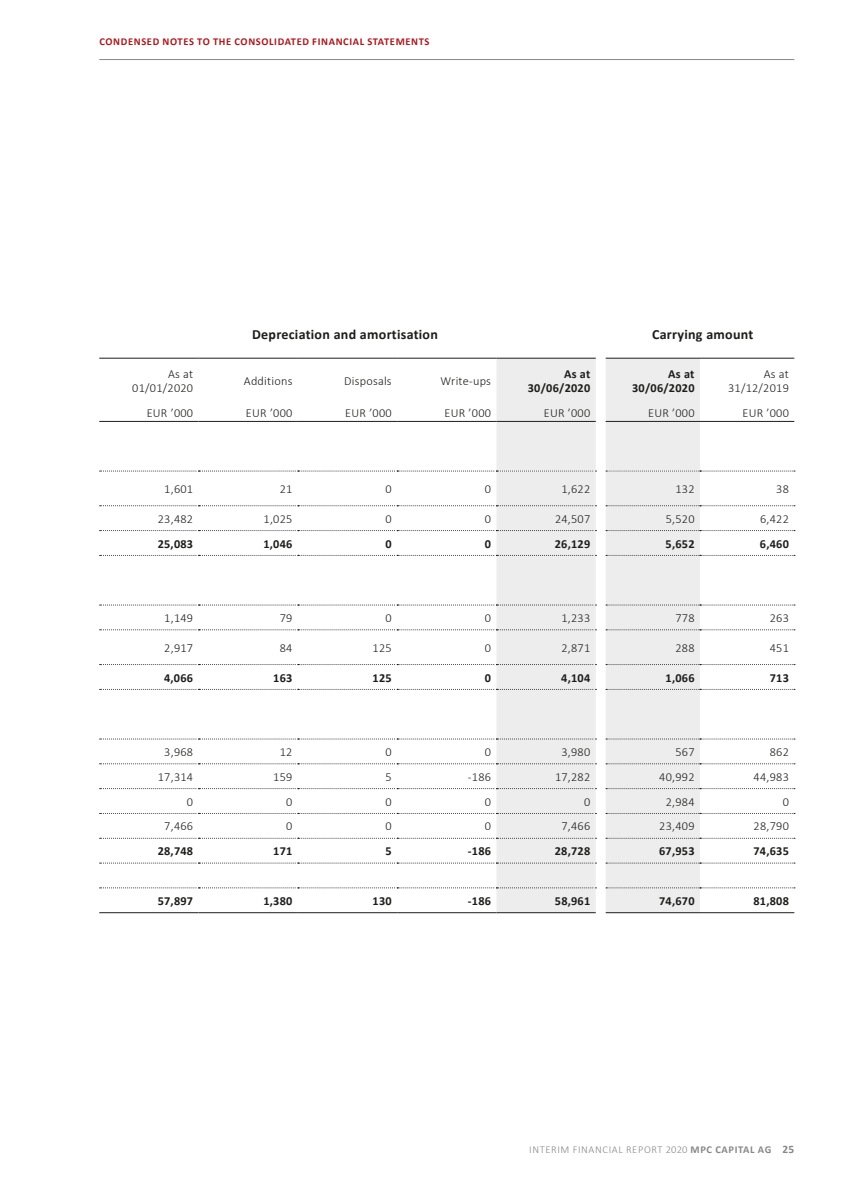
<style>
.page{position:relative;width:844px;height:1191px;background:#fff}
.page>*{position:absolute;margin:0;border:0;box-sizing:border-box;transform-origin:0 0}
.t1{font:700 14px "Calibri";letter-spacing:.02em;color:#1d1d1b}
.t2{font:300 12.25px/14.7px "Calibri";letter-spacing:.02em;color:#1d1d1b;text-align:right}
.t3{font:700 12.25px/14.7px "Calibri";letter-spacing:.02em;color:#1d1d1b;text-align:right}
.t4{font:700 10.5px "Calibri";letter-spacing:.06em;color:#ab191f}
.t5{font:300 10.5px "Calibri";letter-spacing:.06em;color:#878787}
.s1{font-weight:700}
.s2{font-weight:700;font-size:11.38px}
</style>
<div class="page">
<hr style="left:99px;top:59px;width:695px;height:1px;background:#878787">
<div style="left:496px;top:358px;width:203px;height:554px;background:#ededed"></div>
<hr style="left:99px;top:358px;width:99px;height:1px;background:#1d1d1b">
<hr style="left:198px;top:358px;width:100px;height:1px;background:#1d1d1b">
<hr style="left:298px;top:358px;width:99px;height:1px;background:#1d1d1b">
<hr style="left:397px;top:358px;width:99px;height:1px;background:#1d1d1b">
<hr style="left:496px;top:358px;width:99px;height:1px;background:#1d1d1b">
<hr style="left:605px;top:358px;width:94px;height:1px;background:#1d1d1b">
<hr style="left:699px;top:358px;width:95px;height:1px;background:#1d1d1b">
<hr style="left:99px;top:421px;width:99px;height:1px;background:#1d1d1b">
<hr style="left:198px;top:421px;width:100px;height:1px;background:#1d1d1b">
<hr style="left:298px;top:421px;width:99px;height:1px;background:#1d1d1b">
<hr style="left:397px;top:421px;width:99px;height:1px;background:#1d1d1b">
<hr style="left:496px;top:421px;width:99px;height:1px;background:#1d1d1b">
<hr style="left:605px;top:421px;width:94px;height:1px;background:#1d1d1b">
<hr style="left:699px;top:421px;width:95px;height:1px;background:#1d1d1b">
<svg style="left:100px;top:471px;width:496px;height:1px"></svg>
<svg style="left:606px;top:471px;width:188px;height:1px"></svg>
<svg style="left:100px;top:505px;width:496px;height:1px"></svg>
<svg style="left:606px;top:505px;width:188px;height:1px"></svg>
<svg style="left:100px;top:530px;width:496px;height:1px"></svg>
<svg style="left:606px;top:530px;width:188px;height:1px"></svg>
<svg style="left:100px;top:555px;width:496px;height:1px"></svg>
<svg style="left:606px;top:555px;width:188px;height:1px"></svg>
<svg style="left:100px;top:605px;width:496px;height:1px"></svg>
<svg style="left:606px;top:605px;width:188px;height:1px"></svg>
<svg style="left:100px;top:629px;width:496px;height:1px"></svg>
<svg style="left:606px;top:629px;width:188px;height:1px"></svg>
<svg style="left:100px;top:664px;width:496px;height:1px"></svg>
<svg style="left:606px;top:664px;width:188px;height:1px"></svg>
<svg style="left:100px;top:689px;width:496px;height:1px"></svg>
<svg style="left:606px;top:689px;width:188px;height:1px"></svg>
<svg style="left:100px;top:738px;width:496px;height:1px"></svg>
<svg style="left:606px;top:738px;width:188px;height:1px"></svg>
<svg style="left:100px;top:763px;width:496px;height:1px"></svg>
<svg style="left:606px;top:763px;width:188px;height:1px"></svg>
<svg style="left:100px;top:788px;width:496px;height:1px"></svg>
<svg style="left:606px;top:788px;width:188px;height:1px"></svg>
<svg style="left:100px;top:813px;width:496px;height:1px"></svg>
<svg style="left:606px;top:813px;width:188px;height:1px"></svg>
<svg style="left:100px;top:838px;width:496px;height:1px"></svg>
<svg style="left:606px;top:838px;width:188px;height:1px"></svg>
<svg style="left:100px;top:862px;width:496px;height:1px"></svg>
<svg style="left:606px;top:862px;width:188px;height:1px"></svg>
<svg style="left:100px;top:887px;width:496px;height:1px"></svg>
<svg style="left:606px;top:887px;width:188px;height:1px"></svg>
<hr style="left:99px;top:912px;width:99px;height:1px;background:#1d1d1b">
<hr style="left:198px;top:912px;width:100px;height:1px;background:#1d1d1b">
<hr style="left:298px;top:912px;width:99px;height:1px;background:#1d1d1b">
<hr style="left:397px;top:912px;width:99px;height:1px;background:#1d1d1b">
<hr style="left:496px;top:912px;width:99px;height:1px;background:#1d1d1b">
<hr style="left:605px;top:912px;width:94px;height:1px;background:#1d1d1b">
<hr style="left:699px;top:912px;width:95px;height:1px;background:#1d1d1b">
<p class="t4" style="left:99px;top:34px;width:331px">CONDENSED NOTES TO THE CONSOLIDATED FINANCIAL STATEMENTS</p>
<p class="t1" style="left:252px;top:324px;width:187px">Depreciation and amortisation</p>
<p class="t1" style="left:652px;top:324px;width:103px">Carrying amount</p>
<p class="t2" style="left:132px;top:366px;width:62px">As at<br>01/01/2020</p>
<p class="t2" style="left:244px;top:373px;width:50px">Additions</p>
<p class="t2" style="left:344px;top:373px;width:49px">Disposals</p>
<p class="t2" style="left:440px;top:373px;width:52px">Write-ups</p>
<p class="t3" style="left:527px;top:366px;width:64px">As at<br>30/06/2020</p>
<p class="t3" style="left:632px;top:366px;width:64px">As at<br>30/06/2020</p>
<p class="t2" style="left:727px;top:366px;width:62px">As at<br>31/12/2019</p>
<p class="t2" style="left:147px;top:405px;width:48px">EUR ’000</p>
<p class="t2" style="left:246px;top:405px;width:48px">EUR ’000</p>
<p class="t2" style="left:345px;top:405px;width:48px">EUR ’000</p>
<p class="t2" style="left:444px;top:405px;width:48px">EUR ’000</p>
<p class="t2" style="left:543px;top:405px;width:48px">EUR ’000</p>
<p class="t2" style="left:648px;top:405px;width:48px">EUR ’000</p>
<p class="t2" style="left:742px;top:405px;width:48px">EUR ’000</p>
<p class="t2" style="left:164px;top:481px;width:30px">1,601</p>
<p class="t2" style="left:280px;top:481px;width:14px">21</p>
<p class="t2" style="left:385px;top:481px;width:8px">0</p>
<p class="t2" style="left:484px;top:481px;width:8px">0</p>
<p class="t2" style="left:561px;top:481px;width:30px">1,622</p>
<p class="t2" style="left:675px;top:481px;width:21px">132</p>
<p class="t2" style="left:776px;top:481px;width:14px">38</p>
<p class="t2" style="left:158px;top:511px;width:37px">23,482</p>
<p class="t2" style="left:263px;top:511px;width:30px">1,025</p>
<p class="t2" style="left:385px;top:511px;width:8px">0</p>
<p class="t2" style="left:484px;top:511px;width:8px">0</p>
<p class="t2" style="left:555px;top:511px;width:37px">24,507</p>
<p class="t2" style="left:665px;top:511px;width:30px">5,520</p>
<p class="t2" style="left:759px;top:511px;width:30px">6,422</p>
<p class="t3" style="left:158px;top:536px;width:37px">25,083</p>
<p class="t3" style="left:263px;top:536px;width:30px">1,046</p>
<p class="t3" style="left:385px;top:536px;width:8px">0</p>
<p class="t3" style="left:484px;top:536px;width:8px">0</p>
<p class="t3" style="left:554px;top:536px;width:37px">26,129</p>
<p class="t3" style="left:665px;top:536px;width:30px">5,652</p>
<p class="t3" style="left:759px;top:536px;width:30px">6,460</p>
<p class="t2" style="left:164px;top:610px;width:30px">1,149</p>
<p class="t2" style="left:280px;top:610px;width:14px">79</p>
<p class="t2" style="left:385px;top:610px;width:8px">0</p>
<p class="t2" style="left:484px;top:610px;width:8px">0</p>
<p class="t2" style="left:561px;top:610px;width:30px">1,233</p>
<p class="t2" style="left:675px;top:610px;width:21px">778</p>
<p class="t2" style="left:769px;top:610px;width:21px">263</p>
<p class="t2" style="left:164px;top:640px;width:30px">2,917</p>
<p class="t2" style="left:280px;top:640px;width:14px">84</p>
<p class="t2" style="left:372px;top:640px;width:21px">125</p>
<p class="t2" style="left:484px;top:640px;width:8px">0</p>
<p class="t2" style="left:561px;top:640px;width:30px">2,871</p>
<p class="t2" style="left:675px;top:640px;width:21px">288</p>
<p class="t2" style="left:769px;top:640px;width:21px">451</p>
<p class="t3" style="left:164px;top:670px;width:30px">4,066</p>
<p class="t3" style="left:273px;top:670px;width:21px">163</p>
<p class="t3" style="left:372px;top:670px;width:21px">125</p>
<p class="t3" style="left:484px;top:670px;width:8px">0</p>
<p class="t3" style="left:561px;top:670px;width:30px">4,104</p>
<p class="t3" style="left:665px;top:670px;width:30px">1,066</p>
<p class="t3" style="left:769px;top:670px;width:21px">713</p>
<p class="t2" style="left:164px;top:744px;width:30px">3,968</p>
<p class="t2" style="left:280px;top:744px;width:14px">12</p>
<p class="t2" style="left:385px;top:744px;width:8px">0</p>
<p class="t2" style="left:484px;top:744px;width:8px">0</p>
<p class="t2" style="left:561px;top:744px;width:30px">3,980</p>
<p class="t2" style="left:675px;top:744px;width:21px">567</p>
<p class="t2" style="left:769px;top:744px;width:21px">862</p>
<p class="t2" style="left:158px;top:769px;width:37px">17,314</p>
<p class="t2" style="left:273px;top:769px;width:21px">159</p>
<p class="t2" style="left:385px;top:769px;width:8px">5</p>
<p class="t2" style="left:468px;top:769px;width:25px">-186</p>
<p class="t2" style="left:555px;top:769px;width:37px">17,282</p>
<p class="t2" style="left:659px;top:769px;width:37px">40,992</p>
<p class="t2" style="left:753px;top:769px;width:37px">44,983</p>
<p class="t2" style="left:187px;top:794px;width:8px">0</p>
<p class="t2" style="left:286px;top:794px;width:8px">0</p>
<p class="t2" style="left:385px;top:794px;width:8px">0</p>
<p class="t2" style="left:484px;top:794px;width:8px">0</p>
<p class="t2" style="left:584px;top:794px;width:8px">0</p>
<p class="t2" style="left:665px;top:794px;width:30px">2,984</p>
<p class="t2" style="left:782px;top:794px;width:8px">0</p>
<p class="t2" style="left:164px;top:819px;width:30px">7,466</p>
<p class="t2" style="left:286px;top:819px;width:8px">0</p>
<p class="t2" style="left:385px;top:819px;width:8px">0</p>
<p class="t2" style="left:484px;top:819px;width:8px">0</p>
<p class="t2" style="left:561px;top:819px;width:30px">7,466</p>
<p class="t2" style="left:659px;top:819px;width:37px">23,409</p>
<p class="t2" style="left:753px;top:819px;width:37px">28,790</p>
<p class="t3" style="left:158px;top:843px;width:37px">28,748</p>
<p class="t3" style="left:273px;top:843px;width:21px">171</p>
<p class="t3" style="left:385px;top:843px;width:8px">5</p>
<p class="t3" style="left:468px;top:843px;width:25px">-186</p>
<p class="t3" style="left:554px;top:843px;width:37px">28,728</p>
<p class="t3" style="left:659px;top:843px;width:37px">67,953</p>
<p class="t3" style="left:753px;top:843px;width:37px">74,635</p>
<p class="t3" style="left:158px;top:893px;width:37px">57,897</p>
<p class="t3" style="left:263px;top:893px;width:30px">1,380</p>
<p class="t3" style="left:372px;top:893px;width:21px">130</p>
<p class="t3" style="left:468px;top:893px;width:25px">-186</p>
<p class="t3" style="left:554px;top:893px;width:37px">58,961</p>
<p class="t3" style="left:659px;top:893px;width:37px">74,670</p>
<p class="t3" style="left:753px;top:893px;width:37px">81,808</p>
<p class="t5" style="left:529px;top:1143px;width:266px">INTERIM FINANCIAL REPORT 2020 <span class="s1">MPC CAPITAL AG</span> <span class="s2">25</span></p>
</div>
